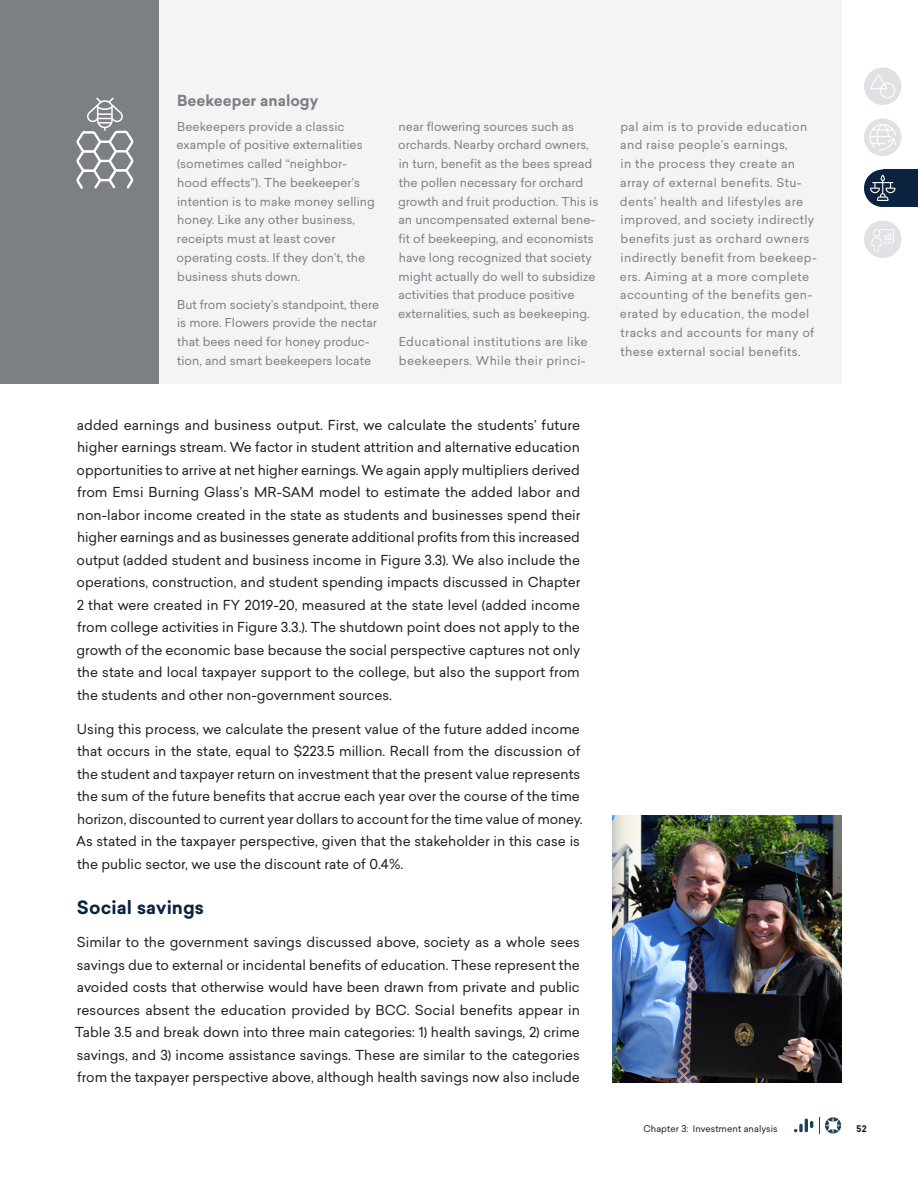
<style>
.page{position:relative;width:918px;height:1188px;background:#fff}
.page>*{position:absolute;margin:0;border:0;box-sizing:border-box;transform-origin:0 0}
.Heading_3_secondary{font:700 18px "Sailec";letter-spacing:.005em;color:#0c2340}
.Side_text_title{font:700 15px "Sailec";color:#7c8084}
.t1{font:13.5px/22.5px "Sailec";color:#231f20;text-align:justify}
.Side_text{font:12px/18.8px "Sailec";letter-spacing:.005em;color:#7c8084}
.Side_text-2{font:12px/18.8px "Sailec";letter-spacing:.03em;color:#7c8084}
.t2{font:9px "Sailec";letter-spacing:.005em;color:#231f20}
.t3{font:700 9px "Sailec";color:#231f20}
</style>
<div class="page">
<div style="left:883px;top:170px;width:35px;height:37px;background:#0c2340"></div>
<div style="left:864px;top:68px;width:38px;height:37px;background:#dfe1e4;border-radius:50%"></div>
<svg style="left:870px;top:74px;width:25px;height:24px"></svg>
<div style="left:864px;top:119px;width:38px;height:37px;background:#dfe1e4;border-radius:50%"></div>
<svg style="left:869px;top:124px;width:27px;height:27px"></svg>
<div style="left:864px;top:170px;width:38px;height:37px;background:#0c2340;border-radius:50%"></div>
<svg style="left:870px;top:175px;width:26px;height:26px"></svg>
<div style="left:864px;top:221px;width:38px;height:37px;background:#dfe1e4;border-radius:50%"></div>
<svg style="left:872px;top:229px;width:22px;height:23px"></svg>
<svg style="left:794px;top:1119px;width:19px;height:13px"></svg>
<svg style="left:819px;top:1117px;width:22px;height:17px"></svg>
<div style="left:0;top:0;width:842px;height:384px;background:#f2f4f6"></div>
<div style="left:0;top:0;width:158px;height:384px;background:#7c8084"></div>
<svg style="left:76px;top:98px;width:58px;height:91px"></svg>
<img style="left:612px;top:816px;width:230px;height:266px">
<p class="Side_text_title" style="left:177px;top:90px;width:143px">Beekeeper analogy</p>
<p class="Side_text" style="left:177px;top:117px;width:200px">Beekeepers provide a classic example of positive externalities (sometimes called “neighbor&shy;hood effects”). The beekeeper’s intention is to make money selling honey. Like any other business, receipts must at least cover operating costs. If they don’t, the business shuts down.</p>
<p class="Side_text" style="left:177px;top:295px;width:204px">But from society’s standpoint, there is more. Flowers provide the nectar that bees need for honey produc&shy;tion, and smart beekeepers locate</p>
<p class="Side_text" style="left:398px;top:117px;width:202px">near flowering sources such as orchards. Nearby orchard owners, in turn, benefit as the bees spread the pollen necessary for orchard growth and fruit production. This is an uncompensated external bene&shy;fit of beekeeping, and economists have long recognized that society might actually do well to subsidize activities that produce positive externalities, such as beekeeping.</p>
<p class="Side_text-2" style="left:399px;top:332px;width:190px">Educational institutions are like beekeepers. While their princi-</p>
<p class="t1" style="left:77px;top:413px;width:505px">added earnings and business output. First, we calculate the students’ future higher earnings stream. We factor in student attrition and alternative education opportunities to arrive at net higher earnings. We again apply multipliers derived from Emsi Burning Glass’s MR-SAM model to estimate the added labor and non-labor income created in the state as students and businesses spend their higher earnings and as businesses generate additional profits from this increased output (added student and business income in Figure 3.3). We also include the operations, construction, and student spending impacts discussed in Chapter 2 that were created in FY 2019-20, measured at the state level (added income from college activities in Figure 3.3.). The shutdown point does not apply to the growth of the economic base because the social perspective captures not only the state and local taxpayer support to the college, but also the support from the students and other non-government sources.</p>
<p class="t1" style="left:76px;top:717px;width:508px;text-align:left">Using this process, we calculate the present value of the future added income that occurs in the state, equal to $223.5 million. Recall from the discussion of the student and taxpayer return on investment that the present value represents the sum of the future benefits that accrue each year over the course of the time horizon, discounted to current year dollars to account for the time value of money.<br>As stated in the taxpayer perspective, given that the stakeholder in this case is the public sector, we use the discount rate of 0.4%.</p>
<p class="Heading_3_secondary" style="left:77px;top:894px;width:129px">Social savings</p>
<p class="t1" style="left:75px;top:931px;width:507px">Similar to the government savings discussed above, society as a whole sees savings due to external or incidental benefits of education. These represent the avoided costs that otherwise would have been drawn from private and public resources absent the education provided by BCC. Social benefits appear in Table 3.5 and break down into three main categories: 1) health savings, 2) crime savings, and 3) income assistance savings. These are similar to the categories from the taxpayer perspective above, although health savings now also include</p>
<p class="Side_text-2" style="left:620px;top:117px;width:198px">pal aim is to provide education and raise people’s earnings,<br>in the process they create an array of external benefits. Stu&shy;dents’ health and lifestyles are improved, and society indirectly benefits just as orchard owners indirectly benefit from beekeep&shy;ers. Aiming at a more complete accounting of the benefits gen&shy;erated by education, the model tracks and accounts for many of these external social benefits.</p>
<p class="t2" style="left:644px;top:1123px;width:136px">Chapter 3: Investment analysis</p>
<p class="t3" style="left:856px;top:1123px;width:12px">52</p>
</div>
